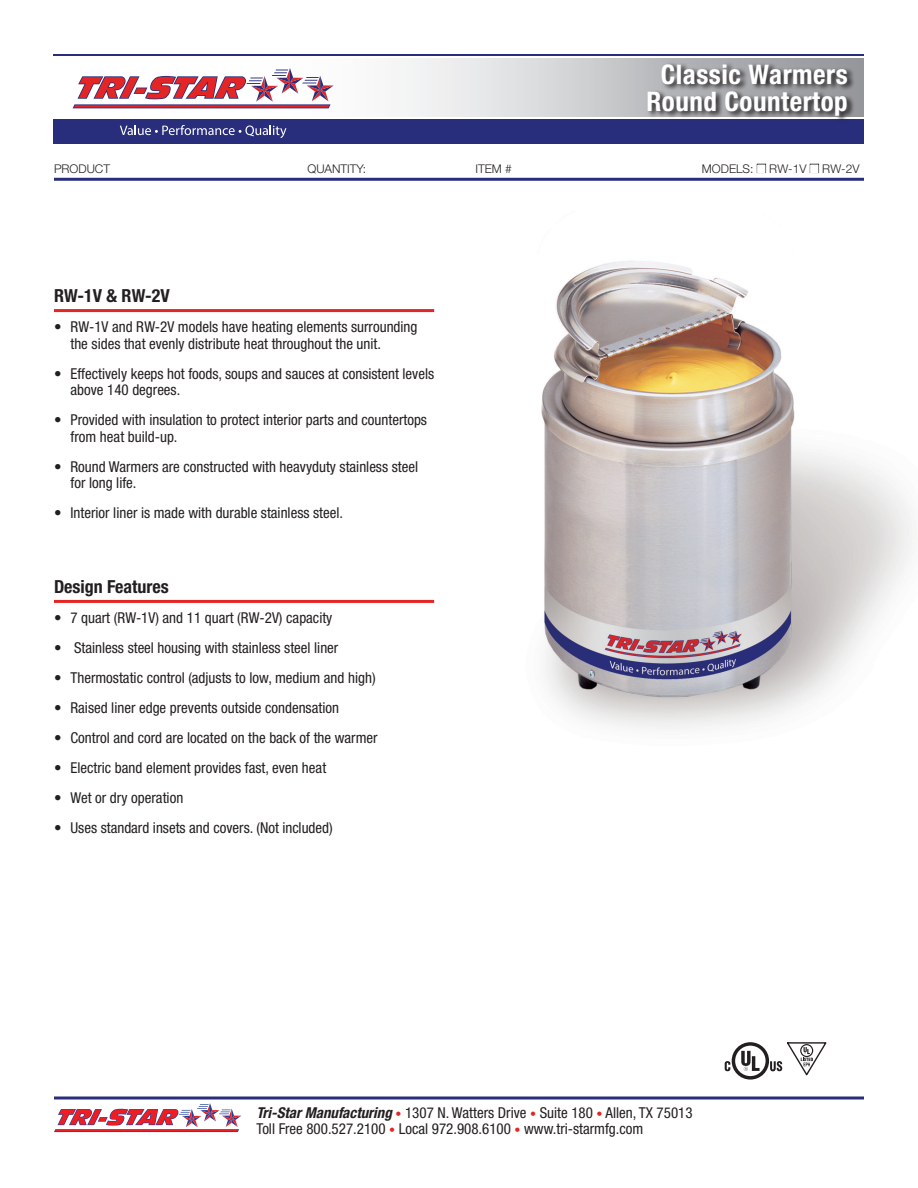
<style>
.page{position:relative;width:918px;height:1188px;background:#fff}
.page>*{position:absolute;margin:0;border:0;box-sizing:border-box;transform-origin:0 0}
.t1{font:700 condensed 27px/27px "Helvetica Neue";letter-spacing:.02em;color:#fff;text-align:center}
.t2{font:900 24px/28.8px "Helvetica Neue";color:#fff;text-align:right}
.t3{font:700 condensed 18px "Helvetica Neue";color:#231f20}
.t4{font:condensed 15px/16.5px "Helvetica Neue";color:#231f20}
.t5{font:300 12px "Helvetica Neue";color:#231f20}
.s1{color:#fff}
.s2{font-weight:700;font-style:italic}
.s3{font-size:12px;color:#e32525}
</style>
<div class="page">
<img style="left:342px;top:261px;width:571px;height:468px">
<div style="left:757px;top:164px;width:9px;height:9px;border:1px solid #231f20"></div>
<div style="left:810px;top:164px;width:9px;height:9px;border:1px solid #231f20"></div>
<hr style="left:54px;top:309px;width:380px;height:3px;background:#e32525">
<hr style="left:54px;top:600px;width:380px;height:3px;background:#e32525">
<hr style="left:54px;top:178px;width:810px;height:3px;background:#292e7c">
<svg style="left:54px;top:1096px;width:810px;height:4px;background:#5e629c"></svg>
<svg style="left:72px;top:58px;width:792px;height:59px"></svg>
<hr style="left:54px;top:54px;width:810px;height:2px;background:#292e7c">
<div style="left:54px;top:117px;width:810px;height:26px;background:#292e7c"></div>
<hr style="left:54px;top:117px;width:810px;height:1px;background:#fff">
<svg style="left:120px;top:125px;width:166px;height:13px"></svg>
<svg style="left:73px;top:68px;width:261px;height:40px"></svg>
<svg style="left:646px;top:62px;width:209px;height:59px;background:#808085"></svg>
<svg style="left:54px;top:1103px;width:187px;height:29px"></svg>
<svg style="left:725px;top:1042px;width:101px;height:38px"></svg>
<h2 class="t2" style="left:630px;top:55px;width:224px">Utility Warmer<br>12” x 20” Warmer</h2>
<h1 class="t1" style="left:646px;top:60px;width:203px">Classic Warmers<br>Round Countertop</h1>
<p class="t5" style="left:54px;top:161px;width:58px">PRODUCT</p>
<p class="t5" style="left:308px;top:161px;width:60px">QUANTITY:</p>
<p class="t5" style="left:476px;top:161px;width:38px">ITEM #</p>
<p class="t5" style="left:702px;top:161px;width:159px">MODELS: <span class="s1">■</span> RW-1V <span class="s1">■</span> RW-2V</p>
<p class="t3" style="left:54px;top:285px;width:117px">RW-1V &amp; RW-2V</p>
<p class="t4" style="left:70px;top:319px;width:349px;text-indent:-16px">• RW-1V and RW-2V models have heating elements surrounding the sides that evenly distribute heat throughout the unit.</p>
<p class="t4" style="left:71px;top:365px;width:365px;text-indent:-17px">• Effectively keeps hot foods, soups and sauces at consistent levels above 140 degrees.</p>
<p class="t4" style="left:71px;top:412px;width:358px;text-indent:-16px">• Provided with insulation to protect interior parts and countertops from heat build-up.</p>
<p class="t4" style="left:71px;top:458px;width:349px;text-indent:-16px">• Round Warmers are constructed with heavyduty stainless steel for long life.</p>
<p class="t4" style="left:54px;top:505px;width:291px">• Interior liner is made with durable stainless steel.</p>
<p class="t3" style="left:54px;top:576px;width:116px">Design Features</p>
<p class="t4" style="left:54px;top:610px;width:280px">• 7 quart (RW-1V) and 11 quart (RW-2V) capacity</p>
<p class="t4" style="left:54px;top:640px;width:286px">• Stainless steel housing with stainless steel liner</p>
<p class="t4" style="left:54px;top:670px;width:323px">• Thermostatic control (adjusts to low, medium and high)</p>
<p class="t4" style="left:54px;top:700px;width:287px">• Raised liner edge prevents outside condensation</p>
<p class="t4" style="left:54px;top:730px;width:325px">• Control and cord are located on the back of the warmer</p>
<p class="t4" style="left:54px;top:760px;width:274px">• Electric band element provides fast, even heat</p>
<p class="t4" style="left:54px;top:790px;width:131px">• Wet or dry operation</p>
<p class="t4" style="left:54px;top:820px;width:280px">• Uses standard insets and covers. (Not included)</p>
<p class="t4" style="left:256px;top:1104px;width:438px"><span class="s2">Tri-Star Manufacturing</span> <span class="s3">•</span> 1307 N. Watters Drive <span class="s3">•</span> Suite 180 <span class="s3">•</span> Allen, TX 75013<br>Toll Free 800.527.2100 <span class="s3">•</span> Local 972.908.6100 <span class="s3">•</span> www.tri-starmfg.com</p>
</div>
